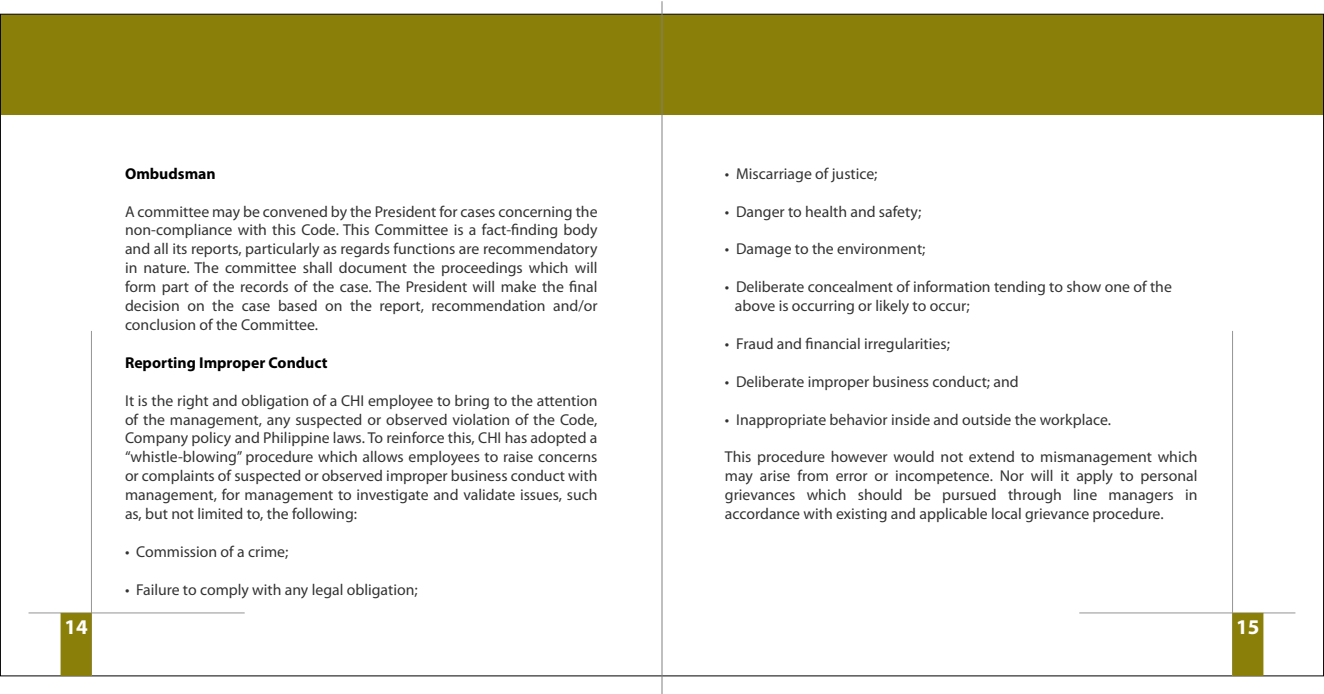
<style>
.page{position:relative;width:1324px;height:694px;background:#fff}
.page>*{position:absolute;margin:0;border:0;box-sizing:border-box;transform-origin:0 0}
.t1{font:700 21px "Myriad Pro";color:#fff}
.t2{font:15.75px/18.9px "Myriad Pro";color:#333;text-align:justify}
.t3{font:700 15.75px "Myriad Pro";color:#000}
</style>
<div class="page">
<div style="left:0;top:14px;width:1323px;height:101px;background:#8a7f09"></div>
<svg style="left:661px;top:1px;width:2px;height:693px"></svg>
<svg style="left:1079px;top:331px;width:217px;height:345px"></svg>
<div style="left:1232px;top:613px;width:31px;height:63px;background:#8a7f09"></div>
<svg style="left:28px;top:331px;width:217px;height:345px"></svg>
<div style="left:61px;top:613px;width:31px;height:63px;background:#8a7f09"></div>
<p class="t3" style="left:125px;top:165px;width:92px">Ombudsman</p>
<p class="t2" style="left:125px;top:202px;width:474px">A committee may be convened by the President for cases concerning the non-compliance with this Code. This Committee is a fact-finding body and all its reports, particularly as regards functions are recommendatory in nature. The committee shall document the proceedings which will form part of the records of the case. The President will make the final decision on the case based on the report, recommendation and/or conclusion of the Committee.</p>
<p class="t3" style="left:125px;top:354px;width:204px">Reporting Improper Conduct</p>
<p class="t2" style="left:125px;top:391px;width:474px">It is the right and obligation of a CHI employee to bring to the attention of the management, any suspected or observed violation of the Code, Company policy and Philippine laws. To reinforce this, CHI has adopted a “whistle-blowing” procedure which allows employees to raise concerns or complaints of suspected or observed improper business conduct with management, for management to investigate and validate issues, such as, but not limited to, the following:</p>
<p class="t2" style="left:125px;top:542px;width:165px">• Commission of a crime;</p>
<p class="t2" style="left:125px;top:580px;width:294px">• Failure to comply with any legal obligation;</p>
<p class="t2" style="left:725px;top:164px;width:154px">• Miscarriage of justice;</p>
<p class="t2" style="left:725px;top:202px;width:198px">• Danger to health and safety;</p>
<p class="t2" style="left:725px;top:240px;width:202px">• Damage to the environment;</p>
<p class="t2" style="left:735px;top:278px;width:438px;text-indent:-10px">• Deliberate concealment of information tending to show one of the above is occurring or likely to occur;</p>
<p class="t2" style="left:725px;top:334px;width:226px">• Fraud and financial irregularities;</p>
<p class="t2" style="left:725px;top:372px;width:295px">• Deliberate improper business conduct; and</p>
<p class="t2" style="left:725px;top:410px;width:388px">• Inappropriate behavior inside and outside the workplace.</p>
<p class="t2" style="left:725px;top:448px;width:474px">This procedure however would not extend to mismanagement which may arise from error or incompetence. Nor will it apply to personal grievances which should be pursued through line managers in accordance with existing and applicable local grievance procedure.</p>
<h1 class="t1" style="left:64px;top:615px;width:25px">14</h1>
<h1 class="t1" style="left:1236px;top:615px;width:25px">15</h1>
</div>
